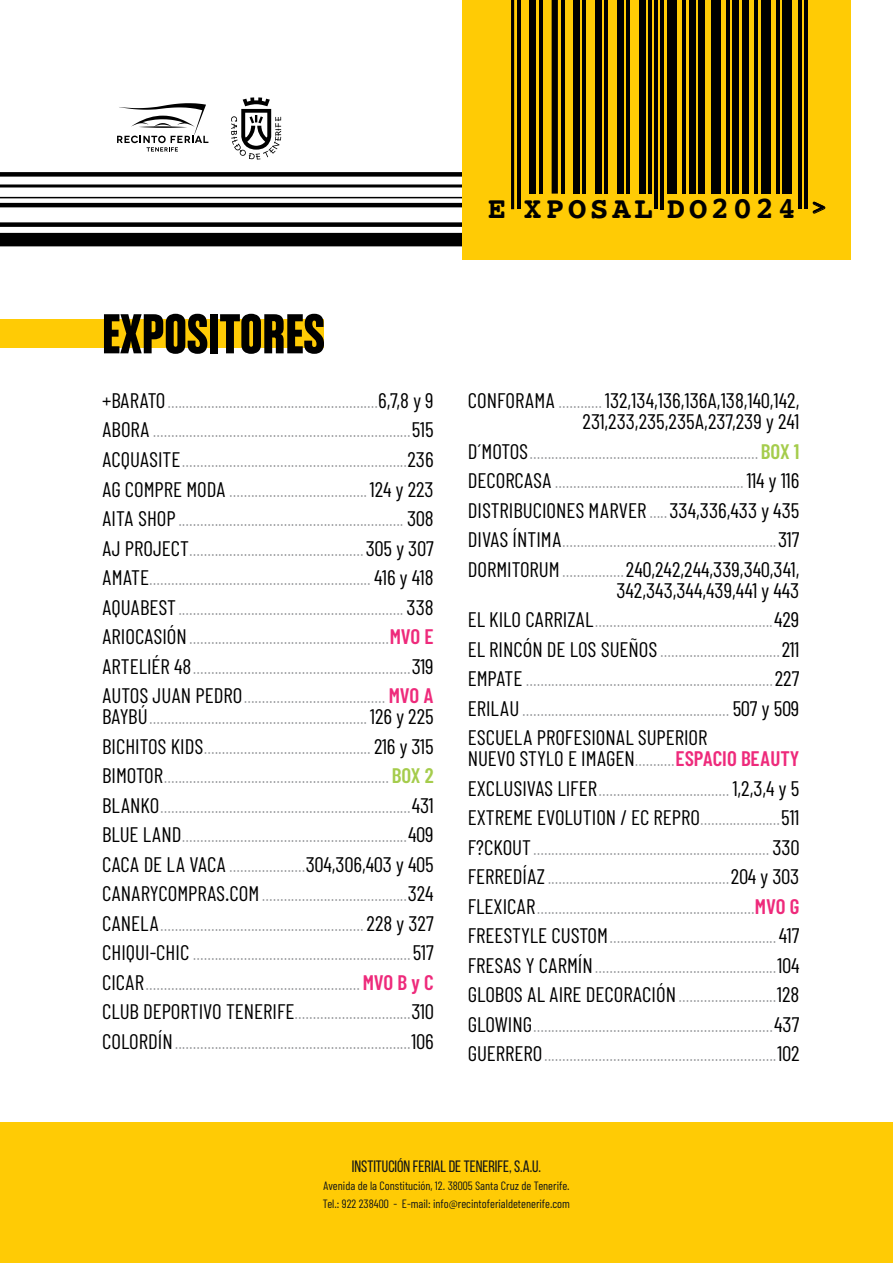
<style>
.page{position:relative;width:893px;height:1263px;background:#fff}
.page>*{position:absolute;margin:0;border:0;box-sizing:border-box;transform-origin:0 0}
.t1{font:60px "Chalet Comprime Hong Kong Eighty";color:#000}
.t2{font:700 30.45px "Courier";letter-spacing:.13em;color:#000}
.t3{font:100 21px/29.5px "Barlow Condensed";color:#939598;text-align:justify}
.t4{font:21px/21px "Barlow Condensed";color:#000;text-align:right}
.t5{font:16.5px "Bebas Neue";color:#131617}
.t6{font:12px/18px "Barlow Condensed";color:#131617}
.s1{font-weight:400;color:#000}
.s2{font-weight:600;color:#ee2a7b}
.s3{font-weight:600;color:#a5cc4c}
.s4{font-weight:100;color:#939598}
</style>
<div class="page">
<div style="left:0;top:1123px;width:893px;height:140px;background:#ffcb05"></div>
<div style="left:0;top:319px;width:324px;height:28px;background:#ffcb05"></div>
<svg style="left:117px;top:103px;width:91px;height:49px"></svg>
<svg style="left:231px;top:97px;width:50px;height:63px"></svg>
<div style="left:0;top:172px;width:689px;height:5px;background:#000"></div>
<hr style="left:0;top:184px;width:689px;height:3px;background:#000">
<hr style="left:0;top:203px;width:689px;height:4px;background:#000">
<div style="left:0;top:222px;width:689px;height:5px;background:#000"></div>
<div style="left:0;top:233px;width:689px;height:13px;background:#000"></div>
<hr style="left:0;top:197px;width:689px;height:1px;background:#000">
<div style="left:463px;top:0;width:388px;height:259px;background:#ffcb05"></div>
<svg style="left:511px;top:0;width:3px;height:209px"></svg>
<hr style="left:517px;top:0;width:3px;height:209px;background:#000">
<div style="left:530px;top:0;width:6px;height:194px;background:#000"></div>
<hr style="left:539px;top:0;width:3px;height:194px;background:#000">
<svg style="left:552px;top:0;width:6px;height:194px"></svg>
<hr style="left:561px;top:0;width:3px;height:194px;background:#000">
<div style="left:573px;top:0;width:7px;height:194px;background:#000"></div>
<hr style="left:583px;top:0;width:3px;height:194px;background:#000">
<div style="left:595px;top:0;width:7px;height:194px;background:#000"></div>
<hr style="left:605px;top:0;width:3px;height:194px;background:#000">
<div style="left:617px;top:0;width:6px;height:194px;background:#000"></div>
<hr style="left:627px;top:0;width:3px;height:194px;background:#000">
<div style="left:639px;top:0;width:6px;height:194px;background:#000"></div>
<hr style="left:648px;top:0;width:3px;height:194px;background:#000">
<hr style="left:655px;top:0;width:3px;height:209px;background:#000">
<hr style="left:661px;top:0;width:3px;height:209px;background:#000">
<div style="left:667px;top:0;width:9px;height:194px;background:#000"></div>
<hr style="left:683px;top:0;width:3px;height:194px;background:#000">
<div style="left:689px;top:0;width:6px;height:194px;background:#000"></div>
<div style="left:698px;top:0;width:7px;height:194px;background:#000"></div>
<div style="left:711px;top:0;width:9px;height:194px;background:#000"></div>
<hr style="left:726px;top:0;width:4px;height:194px;background:#000">
<div style="left:733px;top:0;width:6px;height:194px;background:#000"></div>
<div style="left:742px;top:0;width:6px;height:194px;background:#000"></div>
<hr style="left:755px;top:0;width:3px;height:194px;background:#000">
<div style="left:761px;top:0;width:9px;height:194px;background:#000"></div>
<hr style="left:776px;top:0;width:4px;height:194px;background:#000">
<div style="left:783px;top:0;width:9px;height:194px;background:#000"></div>
<hr style="left:798px;top:0;width:3px;height:209px;background:#000">
<hr style="left:804px;top:0;width:4px;height:209px;background:#000">
<svg style="left:812px;top:201px;width:13px;height:13px"></svg>
<h2 class="t2" style="left:487px;top:184px;width:342px">E XPOSAL DO2024 ˃</h2>
<h1 class="t1" style="left:102px;top:299px;width:224px">EXPOSITORES</h1>
<p class="t3" style="left:102px;top:385px;width:333px"><span class="s1">+BARATO</span>..........................................................<span class="s1">6,7,8 y 9<br>ABORA</span> .......................................................................<span class="s1">515<br>ACQUASITE</span>..............................................................<span class="s1">236<br>AG COMPRE MODA</span> ......................................<span class="s1">124 y 223<br>AITA SHOP</span> .............................................................. <span class="s1">308<br>AJ PROJECT</span>................................................<span class="s1">305 y 307<br>AMATE</span>............................................................. <span class="s1">416 y 418<br>AQUABEST</span> .............................................................. <span class="s1">338<br>ARIOCASIÓN</span>.......................................................<span class="s2">MVO E </span><span class="s1">ARTELIÉR 48</span>............................................................<span class="s1">319<br>AUTOS JUAN PEDRO</span>....................................... <span class="s2">MVO A</span></p>
<p class="t3" style="left:102px;top:701px;width:333px"><span class="s1">BAYBÚ</span>............................................................<span class="s1">126 y 225<br>BICHITOS KIDS</span>.............................................. <span class="s1">216 y 315<br>BIMOTOR</span>.............................................................. <span class="s3">BOX 2<br></span><span class="s1">BLANKO</span>.....................................................................<span class="s1">431<br>BLUE LAND</span>..............................................................<span class="s1">409<br>CACA DE LA VACA</span> .....................<span class="s1">304,306,403 y 405<br>CANARYCOMPRAS.COM</span>........................................<span class="s1">324<br>CANELA</span>........................................................ <span class="s1">228 y 327<br>CHIQUI-CHIC</span> ............................................................<span class="s1">517<br>CICAR</span>...........................................................<span class="s2">MVO B y C </span><span class="s1">CLUB DEPORTIVO TENERIFE</span>................................<span class="s1">310<br>COLORDÍN</span>.................................................................<span class="s1">106</span></p>
<p class="t4" style="left:468px;top:389px;width:333px">CONFORAMA <span class="s4">............</span> 132,134,136,136A,138,140,142,<br>231,233,235,235A,237,239 y 241</p>
<p class="t3" style="left:468px;top:436px;width:333px"><span class="s1">D´MOTOS</span>............................................................... <span class="s3">BOX 1<br></span><span class="s1">DECORCASA</span> ....................................................<span class="s1">114 y 116<br>DISTRIBUCIONES MARVER</span> .....<span class="s1">334,336,433 y 435<br>DIVAS ÍNTIMA</span>...........................................................<span class="s1">317<br>DORMITORUM</span>.................<span class="s1">240,242,244,339,340,341,</span></p>
<p class="t3" style="left:468px;top:575px;width:333px;text-indent:149px"><span class="s1">342,343,344,439,441 y 443<br>EL KILO CARRIZAL</span>.................................................<span class="s1">429<br>EL RINCÓN DE LOS SUEÑOS</span> .................................<span class="s1">211<br>EMPATE</span> ....................................................................<span class="s1">227<br>ERILAU</span> ......................................................... <span class="s1">507 y 509<br>ESCUELA PROFESIONAL SUPERIOR</span></p>
<p class="t3" style="left:468px;top:743px;width:333px"><span class="s1">NUEVO STYLO E IMAGEN</span>...........<span class="s2">ESPACIO BEAUTY </span><span class="s1">EXCLUSIVAS LIFER</span>.................................... <span class="s1">1,2,3,4 y 5<br>EXTREME EVOLUTION / EC REPRO</span>......................<span class="s1">511<br>F?CKOUT</span>................................................................. <span class="s1">330<br>FERREDÍAZ</span>..................................................<span class="s1">204 y 303<br>FLEXICAR</span>............................................................<span class="s2">MVO G </span><span class="s1">FREESTYLE CUSTOM</span>..............................................<span class="s1">417<br>FRESAS Y CARMÍN</span>..................................................<span class="s1">104<br>GLOBOS AL AIRE DECORACIÓN</span>...........................<span class="s1">128<br>GLOWING</span>..................................................................<span class="s1">437<br>GUERRERO</span>................................................................<span class="s1">102</span></p>
<p class="t5" style="left:352px;top:1157px;width:191px">INSTITUCIÓN FERIAL DE TENERIFE, S.A.U.</p>
<p class="t6" style="left:323px;top:1176px;width:249px">Avenida de la Constitución, 12. 38005 Santa Cruz de Tenerife.<br>Tel.: 922 238400 - E-mail: info@recintoferialdetenerife.com</p>
</div>
